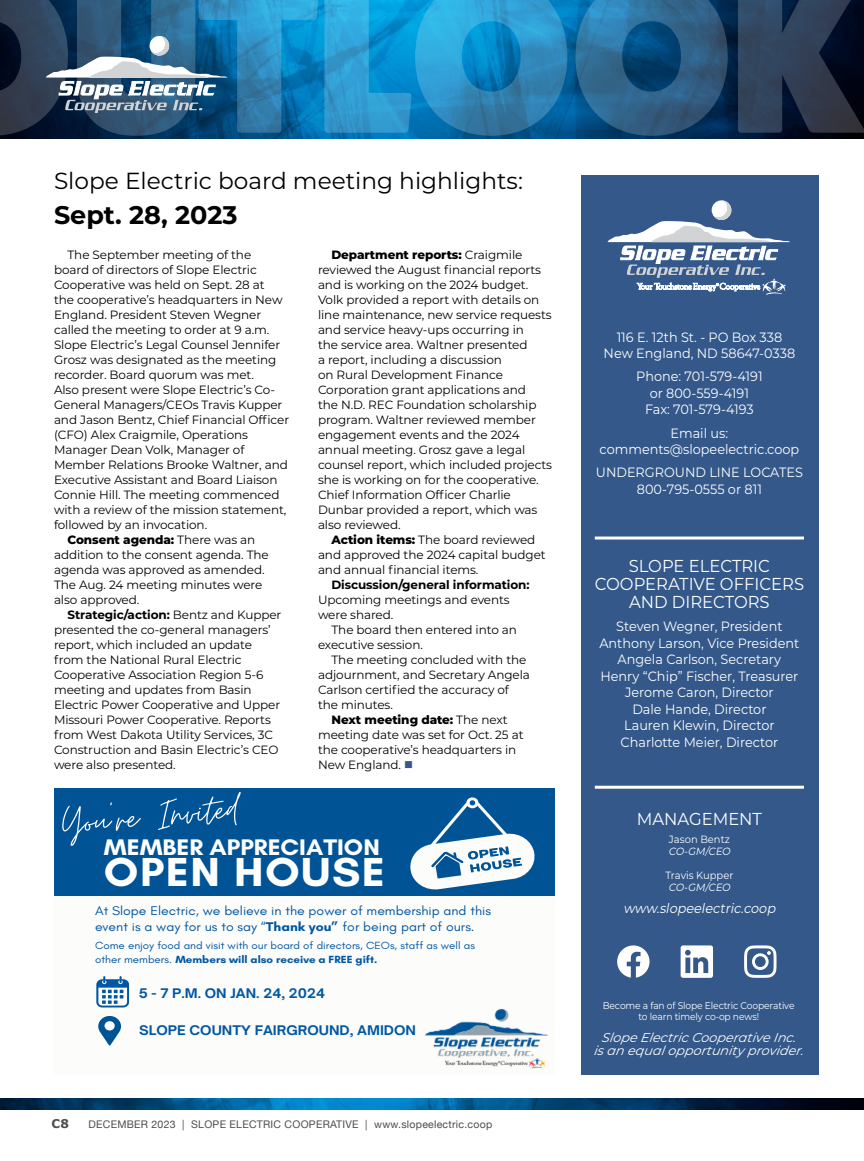
<style>
.page{position:relative;width:864px;height:1161px;background:#fff}
.page>*{position:absolute;margin:0;border:0;box-sizing:border-box;transform-origin:0 0}
.t1{font:44.1px "Moon Time";color:#fff;scale:1.09 1}
.t2{font:700 41.25px "Glacial Indifference";letter-spacing:.03em;color:#fff;scale:1.09 1}
.t3{font:700 25.5px "Montserrat";color:#000}
.t4{font:23.25px "Montserrat";color:#000}
.t5{font:700 22.95px "Glacial Indifference";color:#fff;scale:1.09 1}
.t6{font:17.25px/18.3px "Montserrat";color:#fff;text-align:center;scale:.95 1}
.t7{font:13.5px/16.5px "Montserrat";color:#fff;text-align:center;scale:.95 1}
.t8{font:italic 13.5px "Montserrat";color:#fff;scale:.95 1}
.t9{font:12.75px/16px "Glacial Indifference";color:#0057a3;scale:1.09 1}
.t10{font:italic 12.75px/13.5px "Montserrat";color:#fff;text-align:center}
.t11{font:700 12.75px "Open Sauce One";color:#0057a3;scale:1.09 1}
.t12{font:12px/15px "Montserrat";letter-spacing:-.005em;color:#000}
.t13{font:700 12px "Montserrat";letter-spacing:-.005em;color:#000}
.t14{font:800 12px "Montserrat";letter-spacing:-.005em;color:#000}
.t15{font:700 12px "Verdana";color:#4d4d4f}
.t16{font:10.5px/13.6px "Glacial Indifference";color:#0057a3;scale:1.09 1}
.t17{font:10.5px "Helvetica Neue";letter-spacing:.025em;color:#4d4d4f}
.t18{font:10.5px "Montserrat";color:#fff;scale:.95 1}
.t19{font:italic 10.5px "Montserrat";color:#fff;scale:.95 1}
.t20{font:9.75px/10.5px "Montserrat";letter-spacing:-.015em;color:#fff;text-align:center;scale:.94 1}
.s1{font-weight:400}
.s2{font-weight:800}
.s3{color:#335889}
.s4{font-weight:700}
</style>
<div class="page">
<img style="left:0;top:136px;width:863px;height:3px">
<svg style="left:0;top:0;width:863px;height:136px"></svg>
<img style="left:0;top:1099px;width:863px;height:11px">
<svg style="left:46px;top:36px;width:182px;height:77px"></svg>
<img style="left:863px;top:0;width:1px;height:1110px">
<div style="left:582px;top:176px;width:237px;height:899px;background:#335889"></div>
<svg style="left:608px;top:200px;width:182px;height:95px"></svg>
<hr style="left:595px;top:786px;width:209px;height:3px;background:#fff">
<hr style="left:595px;top:537px;width:209px;height:3px;background:#fff">
<svg style="left:681px;top:945px;width:32px;height:33px"></svg>
<svg style="left:617px;top:945px;width:33px;height:33px"></svg>
<svg style="left:744px;top:945px;width:33px;height:33px"></svg>
<div style="left:54px;top:789px;width:501px;height:286px;background:#005496"></div>
<div style="left:54px;top:897px;width:501px;height:178px;background:#fcfcfb"></div>
<svg style="left:96px;top:976px;width:33px;height:31px"></svg>
<svg style="left:98px;top:1016px;width:23px;height:30px"></svg>
<svg style="left:410px;top:797px;width:125px;height:92px"></svg>
<img style="left:425px;top:1008px;width:123px;height:61px">
<h3 class="t4" style="left:54px;top:165px;width:470px">Slope Electric board meeting highlights:</h3>
<h3 class="t3" style="left:54px;top:196px;width:185px">Sept. 28, 2023</h3>
<p class="t12" style="left:68px;top:247px;width:185px">The September meeting of the</p>
<p class="t12" style="left:54px;top:262px;width:204px">board of directors of Slope Electric</p>
<p class="t12" style="left:54px;top:277px;width:212px">Cooperative was held on Sept. 28 at</p>
<p class="t12" style="left:54px;top:292px;width:230px">the cooperative’s headquarters in New</p>
<p class="t12" style="left:54px;top:307px;width:209px">England. President Steven Wegner</p>
<p class="t12" style="left:54px;top:322px;width:217px">called the meeting to order at 9 a.m.</p>
<p class="t12" style="left:54px;top:337px;width:228px">Slope Electric’s Legal Counsel Jennifer</p>
<p class="t12" style="left:54px;top:352px;width:224px">Grosz was designated as the meeting</p>
<p class="t12" style="left:54px;top:367px;width:202px">recorder. Board quorum was met.</p>
<p class="t12" style="left:54px;top:382px;width:222px">Also present were Slope Electric’s Co-</p>
<p class="t12" style="left:54px;top:397px;width:230px">General Managers/CEOs Travis Kupper</p>
<p class="t12" style="left:54px;top:412px;width:237px">and Jason Bentz, Chief Financial Officer</p>
<p class="t12" style="left:54px;top:427px;width:196px">(CFO) Alex Craigmile, Operations</p>
<p class="t12" style="left:54px;top:442px;width:192px">Manager Dean Volk, Manager of</p>
<p class="t12" style="left:54px;top:457px;width:235px">Member Relations Brooke Waltner, and</p>
<p class="t12" style="left:54px;top:472px;width:225px">Executive Assistant and Board Liaison</p>
<p class="t12" style="left:54px;top:487px;width:227px">Connie Hill. The meeting commenced</p>
<p class="t12" style="left:54px;top:502px;width:234px">with a review of the mission statement,</p>
<p class="t12" style="left:54px;top:517px;width:155px">followed by an invocation.</p>
<p class="t14" style="left:68px;top:531px;width:189px">Consent agenda: <span class="s1">There was an</span></p>
<p class="t12" style="left:54px;top:547px;width:216px">addition to the consent agenda. The</p>
<p class="t12" style="left:54px;top:562px;width:212px">agenda was approved as amended.</p>
<p class="t12" style="left:54px;top:577px;width:210px">The Aug. 24 meeting minutes were</p>
<p class="t12" style="left:54px;top:592px;width:87px">also approved.</p>
<p class="t13" style="left:68px;top:606px;width:215px">Strategic/action: <span class="s1">Bentz and Kupper</span></p>
<p class="t12" style="left:54px;top:622px;width:218px">presented the co-general managers’</p>
<p class="t12" style="left:54px;top:637px;width:200px">report, which included an update</p>
<p class="t12" style="left:54px;top:652px;width:189px">from the National Rural Electric</p>
<p class="t12" style="left:54px;top:667px;width:211px">Cooperative Association Region 5-6</p>
<p class="t12" style="left:54px;top:682px;width:199px">meeting and updates from Basin</p>
<p class="t12" style="left:54px;top:697px;width:228px">Electric Power Cooperative and Upper</p>
<p class="t12" style="left:54px;top:712px;width:218px">Missouri Power Cooperative. Reports</p>
<p class="t12" style="left:54px;top:727px;width:221px">from West Dakota Utility Services, 3C</p>
<p class="t12" style="left:54px;top:742px;width:226px">Construction and Basin Electric’s CEO</p>
<p class="t12" style="left:54px;top:757px;width:123px">were also presented.</p>
<p class="t12" style="left:318px;top:247px;width:236px;text-indent:14px"><span class="s2">Department reports:</span> Craigmile reviewed the August financial reports and is working on the 2024 budget.<br>Volk provided a report with details on line maintenance, new service requests and service heavy-ups occurring in<br>the service area. Waltner presented<br>a report, including a discussion<br>on Rural Development Finance Corporation grant applications and<br>the N.D. REC Foundation scholarship program. Waltner reviewed member engagement events and the 2024 annual meeting. Grosz gave a legal counsel report, which included projects she is working on for the cooperative.<br>Chief Information Officer Charlie Dunbar provided a report, which was also reviewed.</p>
<p class="t12" style="left:318px;top:532px;width:229px;text-indent:14px"><span class="s2">Action items:</span> The board reviewed and approved the 2024 capital budget and annual financial items.</p>
<p class="t13" style="left:332px;top:576px;width:200px">Discussion/general information:</p>
<p class="t12" style="left:318px;top:592px;width:193px">Upcoming meetings and events were shared.</p>
<p class="t12" style="left:318px;top:622px;width:200px;text-indent:14px">The board then entered into an executive session.</p>
<p class="t12" style="left:332px;top:652px;width:197px">The meeting concluded with the</p>
<p class="t12" style="left:318px;top:667px;width:214px">adjournment, and Secretary Angela</p>
<p class="t12" style="left:318px;top:682px;width:193px">Carlson certified the accuracy of</p>
<p class="t12" style="left:318px;top:697px;width:76px">the minutes.</p>
<p class="t14" style="left:332px;top:711px;width:178px">Next meeting date: <span class="s1">The next</span></p>
<p class="t12" style="left:318px;top:727px;width:207px">meeting date was set for Oct. 25 at</p>
<p class="t12" style="left:318px;top:742px;width:200px">the cooperative’s headquarters in</p>
<p class="t12" style="left:318px;top:757px;width:97px">New England. <span class="s3">■</span></p>
<h1 class="t1" style="left:60px;top:798px;width:166px;rotate:-5deg">You’re Invited</h1>
<h3 class="t5" style="left:104px;top:833px;width:255px">MEMBER APPRECIATION</h3>
<h2 class="t2" style="left:104px;top:846px;width:260px">OPEN HOUSE</h2>
<p class="t9" style="left:95px;top:902px;width:365px">At Slope Electric, we believe in the power of membership and this event is a way for us to say “<span class="s4">Thank you”</span> for being part of ours.</p>
<p class="t16" style="left:95px;top:939px;width:350px">Come enjoy food and visit with our board of directors, CEOs, staff as well as other members. <span class="s4">Members will also receive a FREE gift.</span></p>
<p class="t11" style="left:139px;top:984px;width:172px">5 - 7 P.M. ON JAN. 24, 2024</p>
<p class="t11" style="left:139px;top:1022px;width:255px">SLOPE COUNTY FAIRGROUND, AMIDON</p>
<p class="t15" style="left:52px;top:1115px;width:19px">C8</p>
<p class="t17" style="left:88px;top:1116px;width:405px">DECEMBER 2023 | SLOPE ELECTRIC COOPERATIVE | www.slopeelectric.coop</p>
<p class="t7" style="left:604px;top:328px;width:203px">116 E. 12th St. - PO Box 338<br>New England, ND 58647-0338</p>
<p class="t7" style="left:636px;top:368px;width:135px">Phone: 701-579-4191 or 800-559-4191<br>Fax: 701-579-4193</p>
<p class="t7" style="left:600px;top:424px;width:212px">Email us: comments@slopeelectric.coop</p>
<p class="t7" style="left:596px;top:464px;width:219px">UNDERGROUND LINE LOCATES<br>800-795-0555 or 811</p>
<h3 class="t6" style="left:595px;top:556px;width:222px">SLOPE ELECTRIC<br>COOPERATIVE OFFICERS<br>AND DIRECTORS</h3>
<p class="t7" style="left:599px;top:618px;width:212px">Steven Wegner, President<br>Anthony Larson, Vice President<br>Angela Carlson, Secretary<br>Henry “Chip” Fischer, Treasurer<br>Jerome Caron, Director<br>Dale Hande, Director<br>Lauren Klewin, Director<br>Charlotte Meier, Director</p>
<h3 class="t6" style="left:637px;top:809px;width:133px">MANAGEMENT</h3>
<p class="t18" style="left:669px;top:832px;width:66px">Jason Bentz</p>
<p class="t19" style="left:668px;top:844px;width:69px">CO-GM/CEO</p>
<p class="t18" style="left:665px;top:868px;width:73px">Travis Kupper</p>
<p class="t19" style="left:668px;top:880px;width:69px">CO-GM/CEO</p>
<p class="t8" style="left:623px;top:899px;width:165px">www.slopeelectric.coop</p>
<p class="t20" style="left:603px;top:1000px;width:206px">Become a fan of Slope Electric Cooperative to learn timely co-op news!</p>
<p class="t10" style="left:594px;top:1030px;width:214px">Slope Electric Cooperative Inc. is an equalopportunity provider.</p>
</div>
